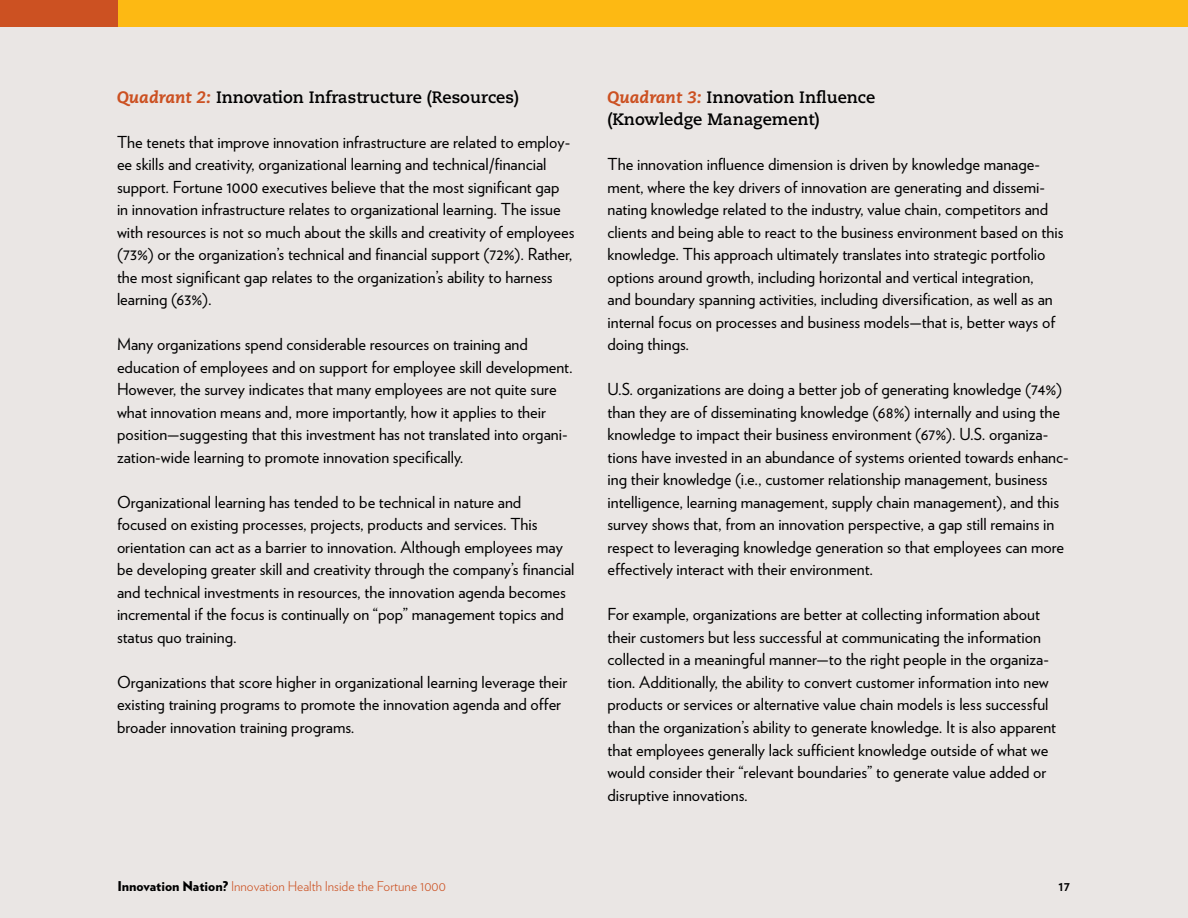
<style>
.page{position:relative;width:1188px;height:918px;background:#fff}
.page>*{position:absolute;margin:0;border:0;box-sizing:border-box;transform-origin:0 0}
.t1{font:16.5px/22.5px "Verlag";color:#000}
.t2{font:700 16.5px/22.5px "Caecilia LT";color:#000}
.t3{font:300 13.5px "Verlag";color:#cc5122}
.t4{font:700 13.5px "Verlag";color:#000}
.s1{font-weight:800;font-style:italic;color:#cc5122}
.s2{font-weight:900;color:#000}
</style>
<div class="page">
<div style="left:0;top:26px;width:1188px;height:892px;background:#eae6e4"></div>
<div style="left:0;top:0;width:1188px;height:26px;background:#fdb913"></div>
<div style="left:0;top:0;width:117px;height:26px;background:#cc5122"></div>
<p class="t2" style="left:117px;top:86px;width:403px"><span class="s1">Quadrant 2:</span> Innovation Infrastructure (Resources)</p>
<p class="t1" style="left:117px;top:130px;width:459px">The tenets that improve innovation infrastructure are related to employ&shy;ee skills and creativity, organizational learning and technical/financial support. Fortune 1000 executives believe that the most significant gap in innovation infrastructure relates to organizational learning. The issue with resources is not so much about the skills and creativity of employees (73%) or the organization’s technical and financial support (72%). Rather, the most significant gap relates to the organization’s ability to harness learning (63%).</p>
<p class="t1" style="left:117px;top:332px;width:457px">Many organizations spend considerable resources on training and education of employees and on support for employee skill development.<br>However, the survey indicates that many employees are not quite sure what innovation means and, more importantly, how it applies to their position—suggesting that this investment has not translated into organi&shy;zation-wide learning to promote innovation specifically.</p>
<p class="t1" style="left:117px;top:490px;width:459px">Organizational learning has tended to be technical in nature and focused on existing processes, projects, products and services. This orientation can act as a barrier to innovation. Although employees may be developing greater skill and creativity through the company’s financial and technical investments in resources, the innovation agenda becomes incremental if the focus is continually on “pop” management topics and status quo training.</p>
<p class="t1" style="left:117px;top:670px;width:452px">Organizations that score higher in organizational learning leverage their existing training programs to promote the innovation agenda and offer broader innovation training programs.</p>
<p class="t2" style="left:607px;top:86px;width:269px"><span class="s1">Quadrant 3:</span> Innovation Influence (Knowledge Management)</p>
<p class="t1" style="left:607px;top:152px;width:458px">The innovation influence dimension is driven by knowledge manage&shy;ment, where the key drivers of innovation are generating and dissemi&shy;nating knowledge related to the industry, value chain, competitors and clients and being able to react to the business environment based on this knowledge. This approach ultimately translates into strategic portfolio options around growth, including horizontal and vertical integration,<br>and boundary spanning activities, including diversification, as well as an internal focus on processes and business models—that is, better ways of doing things.</p>
<p class="t1" style="left:607px;top:377px;width:463px">U.S. organizations are doing a better job of generating knowledge (74%) than they are of disseminating knowledge (68%) internally and using the knowledge to impact their business environment (67%). U.S. organiza&shy;tions have invested in an abundance of systems oriented towards enhanc&shy;ing their knowledge (i.e., customer relationship management, business intelligence, learning management, supply chain management), and this survey shows that, from an innovation perspective, a gap still remains in respect to leveraging knowledge generation so that employees can more effectively interact with their environment.</p>
<p class="t1" style="left:607px;top:602px;width:450px">For example, organizations are better at collecting information about their customers but less successful at communicating the information collected in a meaningful manner—to the right people in the organiza&shy;tion. Additionally, the ability to convert customer information into new products or services or alternative value chain models is less successful than the organization’s ability to generate knowledge. It is also apparent that employees generally lack sufficient knowledge outside of what we would consider their “relevant boundaries” to generate value added or disruptive innovations.</p>
<p class="t3" style="left:117px;top:876px;width:330px"><span class="s2">Innovation Nation?</span> Innovation Health Inside the Fortune 1000</p>
<p class="t4" style="left:1059px;top:875px;width:13px">17</p>
</div>
